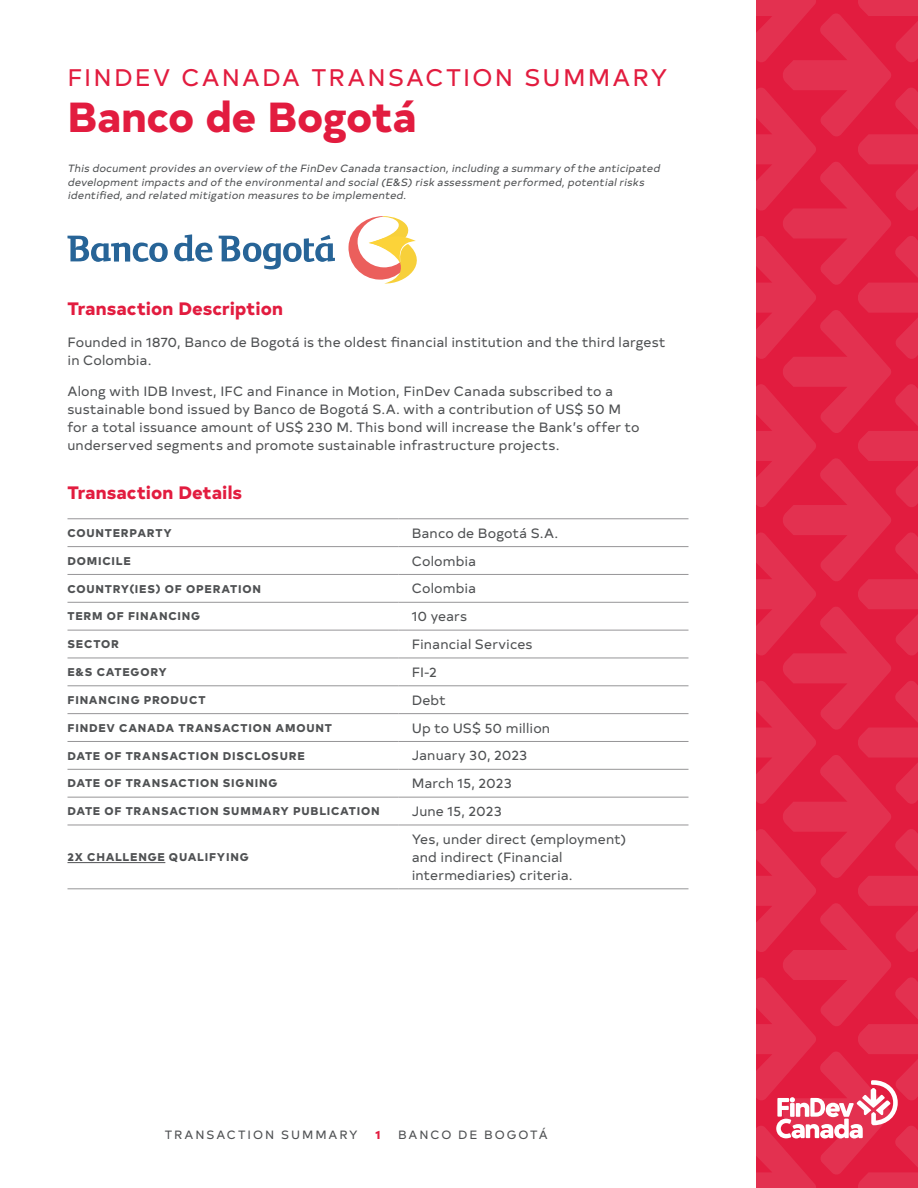
<style>
.page{position:relative;width:918px;height:1188px;background:#fff}
.page>*{position:absolute;margin:0;border:0;box-sizing:border-box;transform-origin:0 0}
.t1{font:800 42px "Typold";letter-spacing:-.01em;color:#e21c3f}
.H1_-_Accent{font:24px "Typold";letter-spacing:.09em;color:#e21c3f}
.t2{font:800 18px "Typold";letter-spacing:.005em;color:#e21c3f}
.Body_copy{font:13.5px/18px "Typold";letter-spacing:.01em;color:#4f5153}
.t3{font:12px "Typold";letter-spacing:.16em;color:#4f5153}
.t4{font:800 12px "Typold";color:#e21c3f}
.Table_-_Category{font:800 11.25px "Typold";letter-spacing:.07em;color:#4f5153}
.Intro_paragraph{font:italic 10.5px/13.5px "Typold";color:#4f5153}
</style>
<div class="page">
<svg style="left:756px;top:0;width:162px;height:1188px;background:#e2294a"></svg>
<hr style="left:68px;top:518px;width:330px;height:1px;background:#969597">
<hr style="left:398px;top:518px;width:290px;height:1px;background:#969597">
<hr style="left:68px;top:546px;width:330px;height:1px;background:#969597">
<hr style="left:398px;top:546px;width:290px;height:1px;background:#969597">
<hr style="left:68px;top:574px;width:330px;height:1px;background:#969597">
<hr style="left:398px;top:574px;width:290px;height:1px;background:#969597">
<hr style="left:68px;top:602px;width:330px;height:1px;background:#969597">
<hr style="left:398px;top:602px;width:290px;height:1px;background:#969597">
<hr style="left:68px;top:630px;width:330px;height:1px;background:#969597">
<hr style="left:398px;top:630px;width:290px;height:1px;background:#969597">
<hr style="left:68px;top:658px;width:330px;height:1px;background:#969597">
<hr style="left:398px;top:658px;width:290px;height:1px;background:#969597">
<hr style="left:68px;top:685px;width:330px;height:1px;background:#969597">
<hr style="left:398px;top:685px;width:290px;height:1px;background:#969597">
<hr style="left:68px;top:713px;width:330px;height:1px;background:#969597">
<hr style="left:398px;top:713px;width:290px;height:1px;background:#969597">
<hr style="left:68px;top:741px;width:330px;height:1px;background:#969597">
<hr style="left:398px;top:741px;width:290px;height:1px;background:#969597">
<hr style="left:68px;top:769px;width:330px;height:1px;background:#969597">
<hr style="left:398px;top:769px;width:290px;height:1px;background:#969597">
<hr style="left:68px;top:797px;width:330px;height:1px;background:#969597">
<hr style="left:398px;top:797px;width:290px;height:1px;background:#969597">
<hr style="left:68px;top:825px;width:330px;height:1px;background:#969597">
<hr style="left:398px;top:825px;width:290px;height:1px;background:#969597">
<hr style="left:68px;top:888px;width:330px;height:1px;background:#969597">
<hr style="left:398px;top:888px;width:290px;height:1px;background:#969597">
<hr style="left:68px;top:862px;width:97px;height:1px;background:#4f5153">
<svg style="left:348px;top:216px;width:69px;height:68px"></svg>
<svg style="left:68px;top:236px;width:100px;height:26px"></svg>
<svg style="left:219px;top:235px;width:116px;height:34px"></svg>
<svg style="left:174px;top:234px;width:38px;height:28px"></svg>
<p class="H1_-_Accent" style="left:68px;top:58px;width:602px">FINDEV CANADA TRANSACTION SUMMARY</p>
<h1 class="t1" style="left:68px;top:81px;width:351px">Banco de Bogotá</h1>
<p class="Intro_paragraph" style="left:68px;top:161px;width:596px">This document provides an overview ofthe FinDev Canada transaction,including a summary ofthe anticipated development impacts and ofthe environmentaland social(E&amp;S)risk assessment performed,potentialrisks identified,and related mitigation measures to be implemented.</p>
<h2 class="t2" style="left:68px;top:294px;width:217px">Transaction Description</h2>
<p class="Body_copy" style="left:68px;top:332px;width:600px">Founded in 1870, Banco de Bogotá is the oldest financial institution and the third largest in Colombia.</p>
<p class="Body_copy" style="left:68px;top:381px;width:574px">Along with IDB Invest, IFC and Finance in Motion, FinDev Canada subscribed to a sustainable bond issued by Banco de Bogotá S.A. with a contribution of US$ 50 M for a total issuance amount of US$ 230 M. This bond will increase the Bank’s offer to underserved segments and promote sustainable infrastructure projects.</p>
<h2 class="t2" style="left:68px;top:477px;width:176px">Transaction Details</h2>
<p class="Table_-_Category" style="left:68px;top:523px;width:106px">COUNTERPARTY</p>
<p class="Body_copy" style="left:412px;top:523px;width:148px">Banco de Bogotá S.A.</p>
<p class="Table_-_Category" style="left:68px;top:551px;width:65px">DOMICILE</p>
<p class="Body_copy" style="left:412px;top:551px;width:66px">Colombia</p>
<p class="Table_-_Category" style="left:68px;top:579px;width:195px">COUNTRY(IES) OF OPERATION</p>
<p class="Body_copy" style="left:412px;top:579px;width:66px">Colombia</p>
<p class="Table_-_Category" style="left:68px;top:607px;width:134px">TERM OF FINANCING</p>
<p class="Body_copy" style="left:412px;top:606px;width:57px">10 years</p>
<p class="Table_-_Category" style="left:68px;top:635px;width:53px">SECTOR</p>
<p class="Body_copy" style="left:412px;top:634px;width:122px">Financial Services</p>
<p class="Table_-_Category" style="left:68px;top:663px;width:101px">E&amp;S CATEGORY</p>
<p class="Body_copy" style="left:412px;top:662px;width:27px">FI‑2</p>
<p class="Table_-_Category" style="left:68px;top:690px;width:140px">FINANCING PRODUCT</p>
<p class="Body_copy" style="left:412px;top:690px;width:36px">Debt</p>
<p class="Table_-_Category" style="left:68px;top:718px;width:266px">FINDEV CANADA TRANSACTION AMOUNT</p>
<p class="Body_copy" style="left:412px;top:718px;width:140px">Up to US$ 50 million</p>
<p class="Table_-_Category" style="left:68px;top:746px;width:239px">DATE OF TRANSACTION DISCLOSURE</p>
<p class="Body_copy" style="left:412px;top:746px;width:117px">January 30, 2023</p>
<p class="Table_-_Category" style="left:68px;top:774px;width:212px">DATE OF TRANSACTION SIGNING</p>
<p class="Body_copy" style="left:412px;top:773px;width:102px">March 15, 2023</p>
<p class="Table_-_Category" style="left:68px;top:802px;width:314px">DATE OF TRANSACTION SUMMARY PUBLICATION</p>
<p class="Body_copy" style="left:412px;top:801px;width:92px">June 15, 2023</p>
<p class="Table_-_Category" style="left:68px;top:848px;width:183px">2X CHALLENGE QUALIFYING</p>
<p class="Body_copy" style="left:412px;top:829px;width:216px">Yes, under direct (employment) and indirect (Financial intermediaries) criteria.</p>
<p class="t3" style="left:165px;top:1125px;width:194px">TRANSACTION SUMMARY</p>
<p class="t4" style="left:375px;top:1124px;width:7px">1</p>
<p class="t3" style="left:398px;top:1125px;width:151px">BANCO DE BOGOTÁ</p>
</div>
